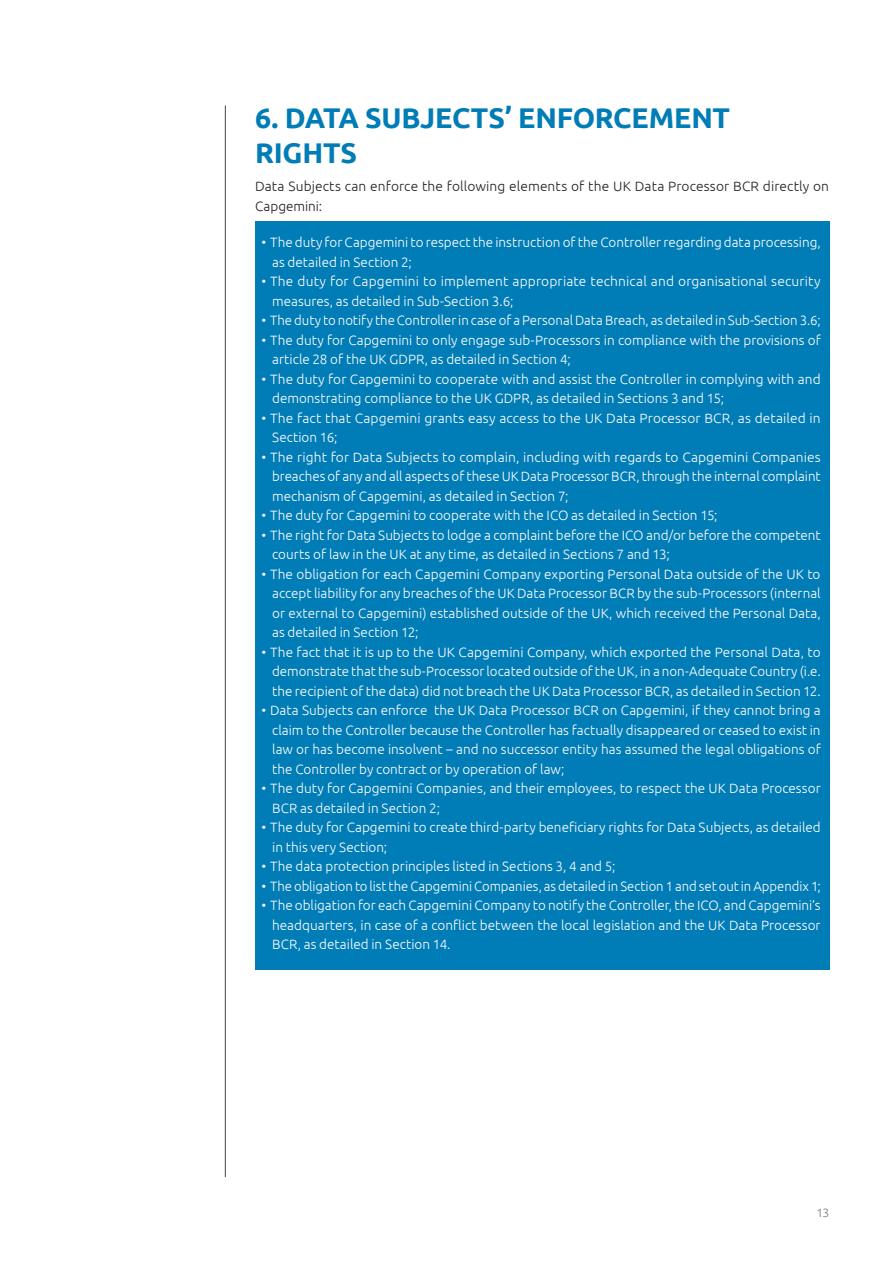
<style>
.page{position:relative;width:893px;height:1263px;background:#fff}
.page>*{position:absolute;margin:0;border:0;box-sizing:border-box;transform-origin:0 0}
.t1{font:700 28.5px/34.2px "Ubuntu";letter-spacing:-.01em;color:#007cb6}
.t2{font:300 13.5px/19.5px "Ubuntu";color:#fff}
.t3{font:300 13.5px/19.5px "Ubuntu";letter-spacing:.005em;color:#231f20}
.t4{font:300 12px "Ubuntu";color:#76787b}
</style>
<div class="page">
<hr style="left:225px;top:105px;width:1px;height:1072px;background:#595662">
<div style="left:255px;top:221px;width:574px;height:749px;background:#007cb6"></div>
<h1 class="t1" style="left:255px;top:101px;width:476px">6. DATA SUBJECTS’ ENFORCEMENT<br>RIGHTS</h1>
<p class="t3" style="left:255px;top:176px;width:575px">Data Subjects can enforce the following elements of the UK Data Processor BCR directly on<br>Capgemini:</p>
<p class="t2" style="left:272px;top:232px;width:550px;text-indent:-11px">• The duty for Capgemini to respect the instruction of the Controller regarding data processing, as detailed in Section 2;</p>
<p class="t2" style="left:272px;top:271px;width:550px;text-indent:-11px">• The duty for Capgemini to implement appropriate technical and organisational security measures, as detailed in Sub-Section 3.6;</p>
<p class="t2" style="left:262px;top:310px;width:561px">• The duty to notify the Controller in case of a Personal Data Breach, as detailed in Sub-Section 3.6;</p>
<p class="t2" style="left:272px;top:330px;width:550px;text-indent:-11px">• The duty for Capgemini to only engage sub-Processors in compliance with the provisions of article 28 of the UK GDPR, as detailed in Section 4;</p>
<p class="t2" style="left:272px;top:369px;width:550px;text-indent:-11px">• The duty for Capgemini to cooperate with and assist the Controller in complying with and demonstrating compliance to the UK GDPR, as detailed in Sections 3 and 15;</p>
<p class="t2" style="left:272px;top:408px;width:550px;text-indent:-11px">• The fact that Capgemini grants easy access to the UK Data Processor BCR, as detailed in<br>Section 16;</p>
<p class="t2" style="left:272px;top:447px;width:550px;text-align:justify;text-indent:-11px">• The right for Data Subjects to complain, including with regards to Capgemini Companies breaches of any and all aspects of these UK Data Processor BCR, through the internal complaint mechanism of Capgemini, as detailed in Section 7;</p>
<p class="t2" style="left:262px;top:505px;width:458px">• The duty for Capgemini to cooperate with the ICO as detailed in Section 15;</p>
<p class="t2" style="left:272px;top:525px;width:550px;text-indent:-11px">• The right for Data Subjects to lodge a complaint before the ICO and/or before the competent courts of law in the UK at any time, as detailed in Sections 7 and 13;</p>
<p class="t2" style="left:272px;top:564px;width:550px;text-align:justify;text-indent:-11px">• The obligation for each Capgemini Company exporting Personal Data outside of the UK to accept liability for any breaches of the UK Data Processor BCR by the sub-Processors (internal or external to Capgemini) established outside of the UK, which received the Personal Data, as detailed in Section 12;</p>
<p class="t2" style="left:272px;top:642px;width:550px;text-align:justify;text-indent:-11px">• The fact that it is up to the UK Capgemini Company, which exported the Personal Data, to demonstrate that the sub-Processor located outside of the UK, in a non-Adequate Country (i.e. the recipient of the data) did not breach the UK Data Processor BCR, as detailed in Section 12.</p>
<p class="t2" style="left:272px;top:700px;width:550px;text-align:justify;text-indent:-11px">• Data Subjects can enforce the UK Data Processor BCR on Capgemini, if they cannot bring a claim to the Controller because the Controller has factually disappeared or ceased to exist in law or has become insolvent – and no successor entity has assumed the legal obligations of the Controller by contract or by operation of law;</p>
<p class="t2" style="left:272px;top:778px;width:550px;text-indent:-11px">• The duty for Capgemini Companies, and their employees, to respect the UK Data Processor<br>BCR as detailed in Section 2;</p>
<p class="t2" style="left:272px;top:817px;width:550px;text-indent:-11px">• The duty for Capgemini to create third-party beneficiary rights for Data Subjects, as detailed in this very Section;</p>
<p class="t2" style="left:262px;top:856px;width:356px">• The data protection principles listed in Sections 3, 4 and 5;</p>
<p class="t2" style="left:262px;top:876px;width:561px">• The obligation to list the Capgemini Companies, as detailed in Section 1 and set out in Appendix 1;</p>
<p class="t2" style="left:272px;top:895px;width:550px;text-align:justify;text-indent:-11px">• The obligation for each Capgemini Company to notify the Controller, the ICO, and Capgemini’s headquarters, in case of a conflict between the local legislation and the UK Data Processor BCR, as detailed in Section 14.</p>
<p class="t4" style="left:816px;top:1205px;width:14px">13</p>
</div>
